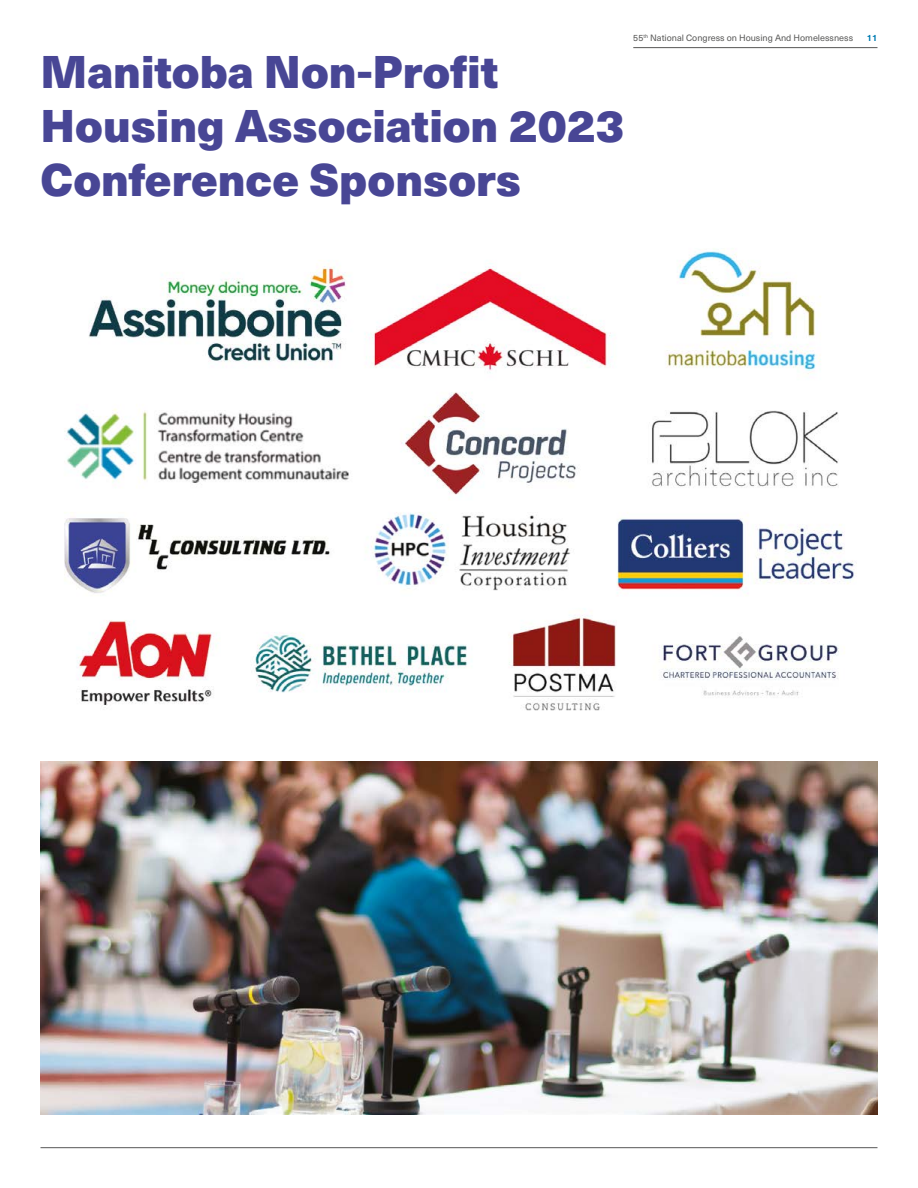
<style>
.page{position:relative;width:918px;height:1188px;background:#fff}
.page>*{position:absolute;margin:0;border:0;box-sizing:border-box;transform-origin:0 0}
.t1{font:900 45px/54px "Neue Haas Unica W1 G";color:#484695}
.t2{font:9px "Neue Haas Unica W1 G";color:#575756}
.t3{font:700 9px "Neue Haas Unica W1 G";color:#007cb2}
</style>
<div class="page">
<hr style="left:633px;top:47px;width:245px;height:1px;background:#575756">
<hr style="left:40px;top:1147px;width:838px;height:1px;background:#575756">
<img style="left:64px;top:251px;width:790px;height:460px">
<img style="left:40px;top:761px;width:838px;height:354px">
<p class="t1" style="left:40px;top:42px;width:586px">Manitoba Non-Profit<br>Housing Association 2023<br>Conference Sponsors</p>
<p class="t2" style="left:633px;top:31px;width:221px">55<sup>th</sup> National Congress on Housing And Homelessness</p>
<p class="t3" style="left:867px;top:30px;width:12px">11</p>
</div>
